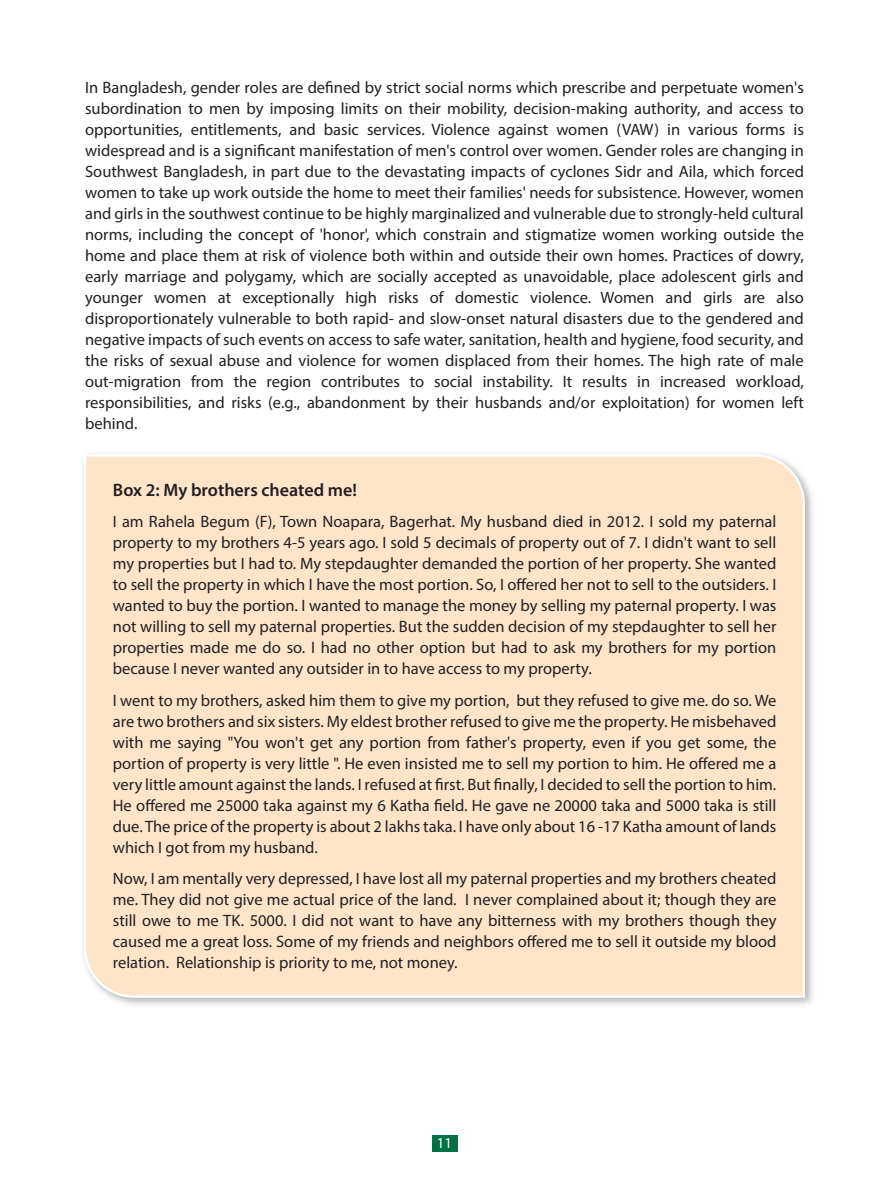
<style>
.page{position:relative;width:889px;height:1183px;background:#fff}
.page>*{position:absolute;margin:0;border:0;box-sizing:border-box;transform-origin:0 0}
.t1{font:600 18px "Myriad Pro";color:#221f20}
.t2{font:16.5px/21px "Myriad Pro";color:#221f20;text-align:justify}
.t3{font:15px "Myriad Pro";color:#fff}
</style>
<div class="page">
<img style="left:112px;top:482px;width:701px;height:523px">
<div style="left:83px;top:453px;width:723px;height:545px;background:#fee5ca"></div>
<div style="left:431px;top:1134px;width:26px;height:16px;background:#007045"></div>
<p class="t2" style="left:85px;top:78px;width:720px">In Bangladesh, gender roles are defined by strict social norms which prescribe and perpetuate women's subordination to men by imposing limits on their mobility, decision-making authority, and access to opportunities, entitlements, and basic services. Violence against women (VAW) in various forms is widespread and is a significant manifestation of men's control over women. Gender roles are changing in Southwest Bangladesh, in part due to the devastating impacts of cyclones Sidr and Aila, which forced women to take up work outside the home to meet their families' needs for subsistence. However, women and girls in the southwest continue to be highly marginalized and vulnerable due to strongly-held cultural norms, including the concept of 'honor', which constrain and stigmatize women working outside the home and place them at risk of violence both within and outside their own homes. Practices of dowry, early marriage and polygamy, which are socially accepted as unavoidable, place adolescent girls and younger women at exceptionally high risks of domestic violence. Women and girls are also disproportionately vulnerable to both rapid- and slow-onset natural disasters due to the gendered and negative impacts of such events on access to safe water, sanitation, health and hygiene, food security, and the risks of sexual abuse and violence for women displaced from their homes. The high rate of male out-migration from the region contributes to social instability. It results in increased workload, responsibilities, and risks (e.g., abandonment by their husbands and/or exploitation) for women left behind.</p>
<p class="t1" style="left:113px;top:482px;width:246px">Box 2: My brothers cheated me!</p>
<p class="t2" style="left:113px;top:512px;width:665px">I am Rahela Begum (F), Town Noapara, Bagerhat. My husband died in 2012. I sold my paternal property to my brothers 4-5 years ago. I sold 5 decimals of property out of 7. I didn't want to sell my properties but I had to. My stepdaughter demanded the portion of her property. She wanted to sell the property in which I have the most portion. So, I offered her not to sell to the outsiders. I wanted to buy the portion. I wanted to manage the money by selling my paternal property. I was not willing to sell my paternal properties. But the sudden decision of my stepdaughter to sell her properties made me do so. I had no other option but had to ask my brothers for my portion because I never wanted any outsider in to have access to my property.</p>
<p class="t2" style="left:113px;top:691px;width:665px">I went to my brothers, asked him them to give my portion, but they refused to give me. do so. We are two brothers and six sisters. My eldest brother refused to give me the property. He misbehaved with me saying "You won't get any portion from father's property, even if you get some, the portion of property is very little ". He even insisted me to sell my portion to him. He offered me a very little amount against the lands. I refused at first. But finally, I decided to sell the portion to him.<br>He offered me 25000 taka against my 6 Katha field. He gave ne 20000 taka and 5000 taka is still due. The price of the property is about 2 lakhs taka. I have only about 16 -17 Katha amount of lands which I got from my husband.</p>
<p class="t2" style="left:113px;top:869px;width:665px">Now, I am mentally very depressed, I have lost all my paternal properties and my brothers cheated me. They did not give me actual price of the land. I never complained about it; though they are still owe to me TK. 5000. I did not want to have any bitterness with my brothers though they caused me a great loss. Some of my friends and neighbors offered me to sell it outside my blood relation. Relationship is priority to me, not money.</p>
<p class="t3" style="left:437px;top:1136px;width:17px">11</p>
</div>
